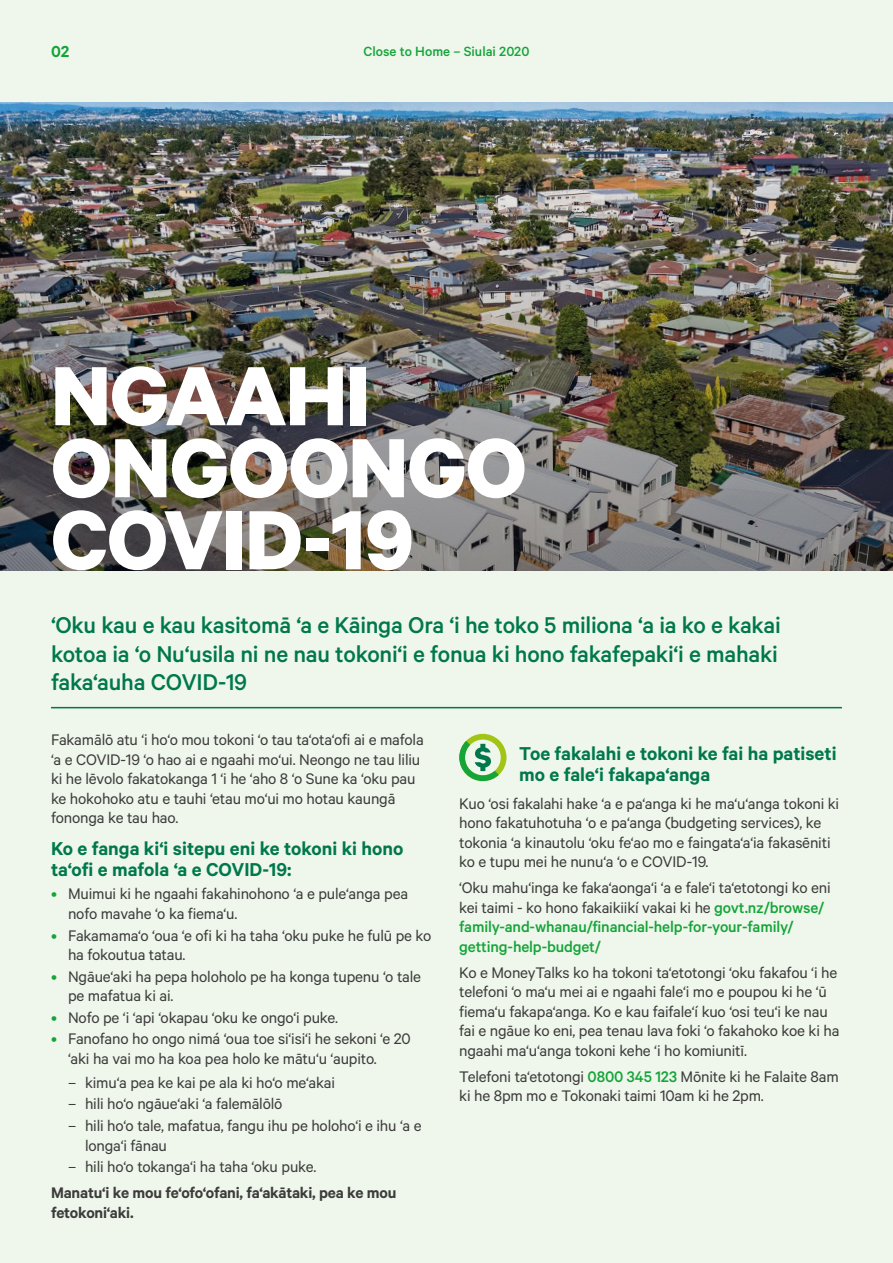
<style>
.page{position:relative;width:893px;height:1263px;background:#eff6ec}
.page>*{position:absolute;margin:0;border:0;box-sizing:border-box;transform-origin:0 0}
.t1{font:700 94.5px/72px "Calibre";letter-spacing:-.01em;color:#fff}
.Body_-_Translation{font:500 25.65px/28.5px "Calibre";letter-spacing:-.01em;color:#00784b;text-align:justify}
.Subhead_-_Forest{font:600 21px/21px "Calibre";color:#00784b}
.t2{font:600 18px "Calibre";color:#14a438}
.Body_-_Translation-2{font:17.25px/19.5px "Calibre";letter-spacing:-.01em;color:#3c3c3a}
.Body_-_Translation-3{font:600 17.25px/19.5px "Calibre";letter-spacing:-.01em;color:#3c3c3a}
.t3{font:500 15px "Calibre";color:#14a438}
.s1{color:#14a438}
.s2{font-weight:500;color:#14a438}
</style>
<div class="page">
<img style="left:0;top:109px;width:893px;height:461px">
<hr style="left:51px;top:707px;width:791px;height:1px;background:#00784b">
<svg style="left:459px;top:734px;width:47px;height:47px"></svg>
<p class="t2" style="left:51px;top:41px;width:20px">02</p>
<p class="t3" style="left:364px;top:42px;width:167px">Close to Home – Siulai 2020</p>
<p class="t1" style="left:51px;top:357px;width:477px">NGAAHI<br>ONGOONGO<br>COVID-19</p>
<p class="Body_-_Translation" style="left:51px;top:610px;width:731px">‘Oku kau e kau kasitomā ‘a e Kāinga Ora ‘i he toko 5 miliona ‘a ia ko e kakai kotoa ia ‘o Nu‘usila ni ne nau tokoni‘i e fonua ki hono fakafepaki‘i e mahaki faka‘auha COVID-19</p>
<p class="Body_-_Translation-2" style="left:51px;top:729px;width:374px">Fakamālō atu ‘i ho‘o mou tokoni ‘o tau ta‘ota‘ofi ai e mafola ‘a e COVID-19 ‘o hao ai e ngaahi mo‘ui. Neongo ne tau liliu ki he lēvolo fakatokanga 1 ‘i he ‘aho 8 ‘o Sune ka ‘oku pau ke hokohoko atu e tauhi ‘etau mo‘ui mo hotau kaungā fononga ke tau hao.</p>
<p class="Subhead_-_Forest" style="left:51px;top:837px;width:354px">Ko e fanga ki‘i sitepu eni ke tokoni ki hono ta‘ofi e mafola ‘a e COVID-19:</p>
<p class="Body_-_Translation-2" style="left:68px;top:884px;width:342px;text-indent:-17px"><span class="s1">•</span> Muimui ki he ngaahi fakahinohono ‘a e pule‘anga pea nofo mavahe ‘o ka fiema‘u.</p>
<p class="Body_-_Translation-2" style="left:68px;top:925px;width:365px;text-indent:-17px"><span class="s1">•</span> Fakamama‘o ‘oua ‘e ofi ki ha taha ‘oku puke he fulū pe ko ha fokoutua tatau.</p>
<p class="Body_-_Translation-2" style="left:68px;top:966px;width:355px;text-indent:-17px"><span class="s1">•</span> Ngāue‘aki ha pepa holoholo pe ha konga tupenu ‘o tale pe mafatua ki ai.</p>
<p class="Body_-_Translation-2" style="left:51px;top:1007px;width:289px"><span class="s1">•</span> Nofo pe ‘i ‘api ‘okapau ‘oku ke ongo‘i puke.</p>
<p class="Body_-_Translation-2" style="left:68px;top:1029px;width:344px;text-indent:-17px"><span class="s1">•</span> Fanofano ho ongo nimá ‘oua toe si‘isi‘i he sekoni ‘e 20 ‘aki ha vai mo ha koa pea holo ke mātu‘u ‘aupito.</p>
<p class="Body_-_Translation-2" style="left:68px;top:1072px;width:269px">– kimu‘a pea ke kai pe ala ki ho‘o me‘akai</p>
<p class="Body_-_Translation-2" style="left:68px;top:1093px;width:216px">– hili ho‘o ngāue‘aki ‘a falemālōlō</p>
<p class="Body_-_Translation-2" style="left:85px;top:1115px;width:338px;text-indent:-17px">– hili ho‘o tale, mafatua, fangu ihu pe holoho‘i e ihu ‘a e longa‘i fānau</p>
<p class="Body_-_Translation-2" style="left:68px;top:1156px;width:250px">– hili ho‘o tokanga‘i ha taha ‘oku puke.</p>
<p class="Body_-_Translation-3" style="left:51px;top:1182px;width:347px">Manatu‘i ke mou fe‘ofo‘ofani, fa‘akātaki, pea ke mou fetokoni‘aki.</p>
<p class="Subhead_-_Forest" style="left:519px;top:742px;width:319px">Toe fakalahi e tokoni ke fai ha patiseti mo e fale‘i fakapa‘anga</p>
<p class="Body_-_Translation-2" style="left:459px;top:793px;width:381px">Kuo ‘osi fakalahi hake ‘a e pa‘anga ki he ma‘u‘anga tokoni ki hono fakatuhotuha ‘o e pa‘anga (budgeting services), ke tokonia ‘a kinautolu ‘oku fe‘ao mo e faingata‘a‘ia fakasēniti ko e tupu mei he nunu‘a ‘o e COVID-19.</p>
<p class="Body_-_Translation-2" style="left:459px;top:877px;width:373px">‘Oku mahu‘inga ke faka‘aonga‘i ‘a e fale‘i ta‘etotongi ko eni kei taimi - ko hono fakaikiikí vakai ki he <span class="s2">govt.nz/browse/ family-and-whanau/financial-help-for-your-family/ getting-help-budget/</span></p>
<p class="Body_-_Translation-2" style="left:459px;top:962px;width:382px">Ko e MoneyTalks ko ha tokoni ta‘etotongi ‘oku fakafou ‘i he telefoni ‘o ma‘u mei ai e ngaahi fale‘i mo e poupou ki he ‘ū fiema‘u fakapa‘anga. Ko e kau faifale‘í kuo ‘osi teu‘i ke nau fai e ngāue ko eni, pea tenau lava foki ‘o fakahoko koe ki ha ngaahi ma‘u‘anga tokoni kehe ‘i ho komiunitī.</p>
<p class="Body_-_Translation-2" style="left:459px;top:1066px;width:381px">Telefoni ta‘etotongi <span class="s2">0800 345 123</span> Mōnite ki he Falaite 8am ki he 8pm mo e Tokonaki taimi 10am ki he 2pm.</p>
</div>
